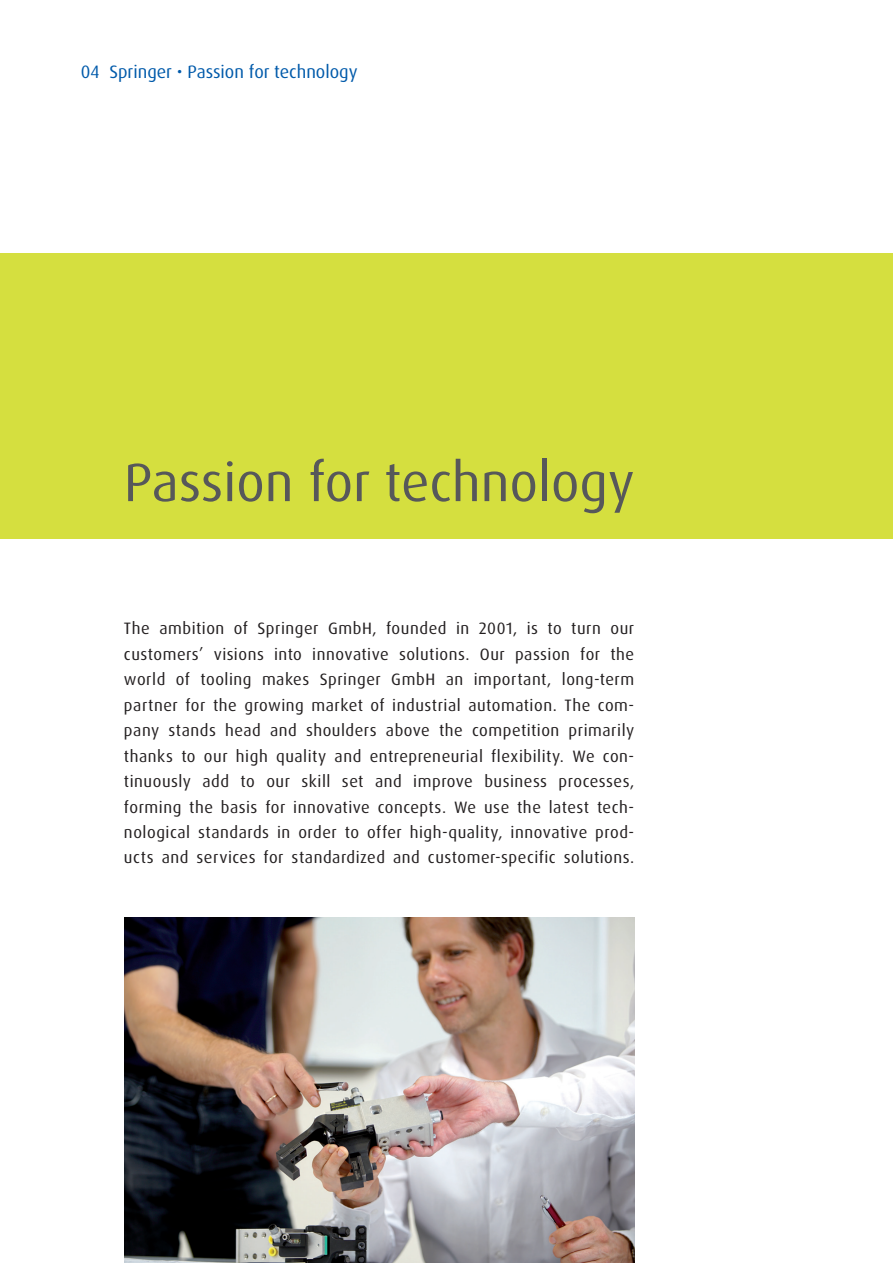
<style>
.page{position:relative;width:893px;height:1263px;background:#fff}
.page>*{position:absolute;margin:0;border:0;box-sizing:border-box;transform-origin:0 0}
.t1{font:54px "Dax Pro";color:#57585a}
.t2{font:18px "Dax Pro";color:#015aaa}
.t3{font:16.5px/25.5px "Dax Pro";letter-spacing:.03em;color:#231f20;text-align:justify}
</style>
<div class="page">
<div style="left:0;top:253px;width:893px;height:286px;background:#d5df3f"></div>
<img style="left:124px;top:917px;width:510px;height:346px">
<p class="t2" style="left:81px;top:60px;width:278px">04 Springer • Passion for technology</p>
<h1 class="t1" style="left:124px;top:448px;width:512px">Passion for technology</h1>
<p class="t3" style="left:124px;top:616px;width:512px">The ambition of Springer GmbH, founded in 2001, is to turn our customers’ visions into innovative solutions. Our passion for the world of tooling makes Springer GmbH an important, long-term partner for the growing market of industrial automation. The com&shy;pany stands head and shoulders above the competition primarily thanks to our high quality and entrepreneurial flexibility. We con&shy;tinuously add to our skill set and improve business processes, forming the basis for innovative concepts. We use the latest tech&shy;nological standards in order to offer high-quality, innovative prod&shy;ucts and services for standardized and customer-specific solutions.</p>
</div>
